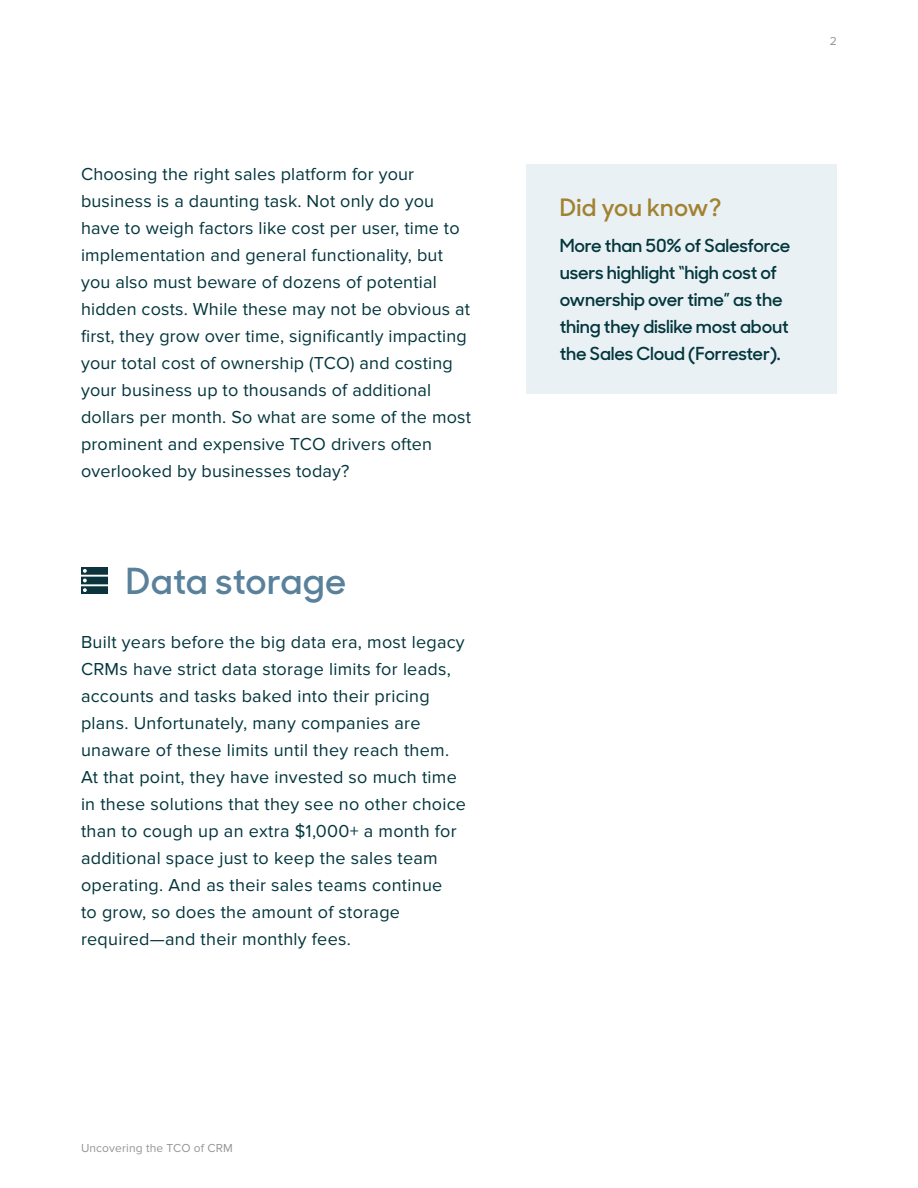
<style>
.page{position:relative;width:918px;height:1188px;background:#fff}
.page>*{position:absolute;margin:0;border:0;box-sizing:border-box;transform-origin:0 0}
.Header_2{font:600 36px "Sharp Sans No 1";letter-spacing:.01em;color:#59819b}
.Header_3{font:600 24px "Sharp Sans No 1";letter-spacing:.01em;color:#a28131}
.Text_1{font:18px/27px "Proxima Nova";letter-spacing:.01em;color:#03363d}
.Callout___Quote{font:600 18px/27px "Sharp Sans No 1";letter-spacing:-.01em;color:#03363d}
.t1{font:12px "Proxima Nova";letter-spacing:.01em;color:#939598}
</style>
<div class="page">
<svg style="left:81px;top:567px;width:27px;height:27px"></svg>
<div style="left:526px;top:164px;width:311px;height:230px;background:#e9f1f4"></div>
<p class="Text_1" style="left:81px;top:161px;width:392px">Choosing the right sales platform for your business is a daunting task. Not only do you have to weigh factors like cost per user, time to implementation and general functionality, but you also must beware of dozens of potential hidden costs. While these may not be obvious at first, they grow over time, significantly impacting your total cost of ownership (TCO) and costing your business up to thousands of additional dollars per month. So what are some of the most prominent and expensive TCO drivers often overlooked by businesses today?</p>
<p class="Header_2" style="left:126px;top:553px;width:222px">Data storage</p>
<p class="Text_1" style="left:81px;top:629px;width:387px">Built years before the big data era, most legacy CRMs have strict data storage limits for leads, accounts and tasks baked into their pricing plans. Unfortunately, many companies are unaware of these limits until they reach them.<br>At that point, they have invested so much time in these solutions that they see no other choice than to cough up an extra $1,000+ a month for additional space just to keep the sales team operating. And as their sales teams continue<br>to grow, so does the amount of storage required—and their monthly fees.</p>
<p class="t1" style="left:81px;top:1141px;width:153px">Uncovering the TCO of CRM</p>
<p class="t1" style="left:830px;top:34px;width:9px">2</p>
<p class="Header_3" style="left:560px;top:189px;width:163px">Did you know?</p>
<p class="Callout___Quote" style="left:560px;top:231px;width:232px">More than 50% of Salesforce users highlight “high cost of ownership over time” as the thing they dislike most about the Sales Cloud (Forrester).</p>
</div>
